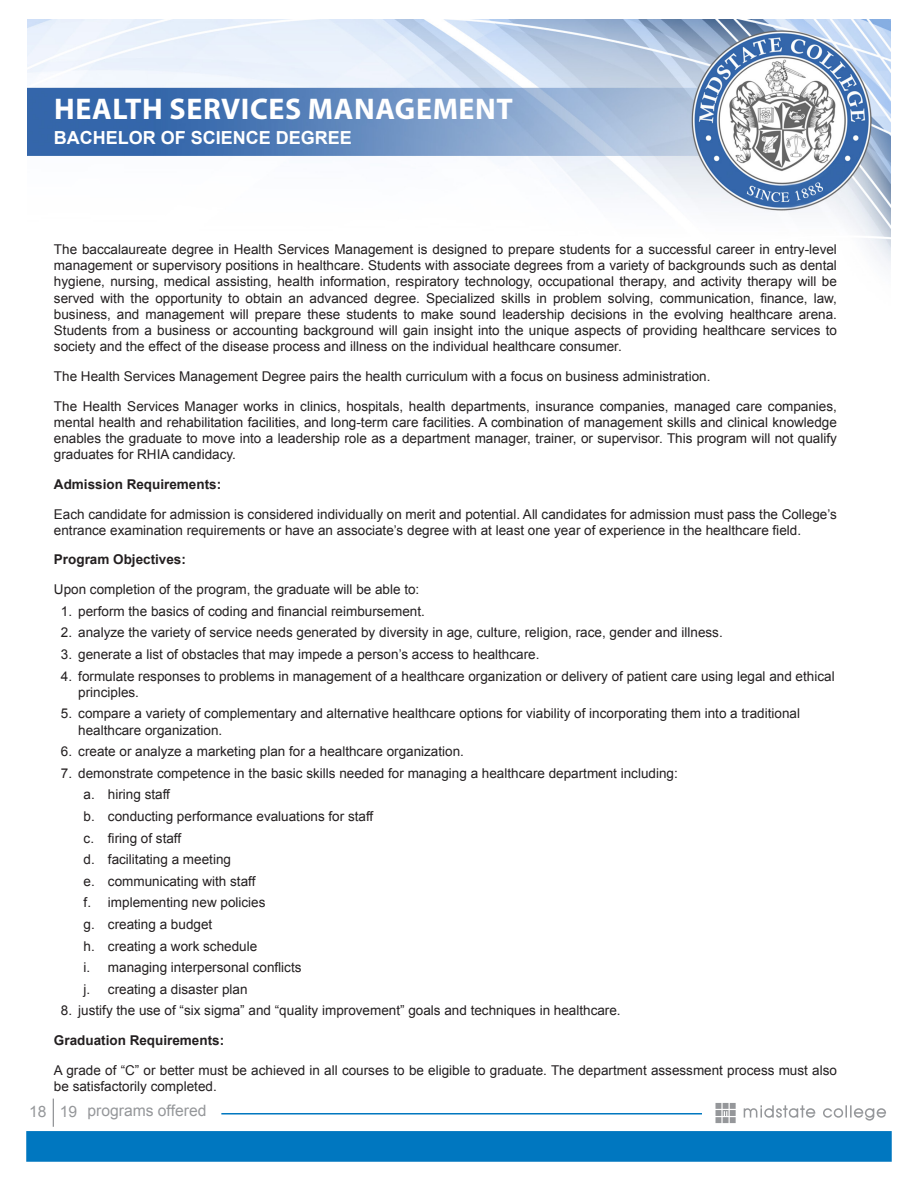
<style>
.page{position:relative;width:918px;height:1188px;background:#fff}
.page>*{position:absolute;margin:0;border:0;box-sizing:border-box;transform-origin:0 0}
.Two_Column_List__Dot{font:700 30px "Myriad Pro";letter-spacing:.02em;color:#fff}
.Two_Column_List__Dot-2{font:700 18px "Arial";color:#fff}
.t1{font:15.6px "Arial";color:#95979a}
.Ordered_List{font:13.5px/16.2px "Arial";color:#231f20}
.Ordered_List__Indent{font:13.5px "Arial";color:#231f20}
.Heading_2{font:700 13.5px "Arial";color:#231f20}
</style>
<div class="page">
<img style="left:27px;top:19px;width:864px;height:1108px">
<div style="left:26px;top:1131px;width:866px;height:31px;background:#0077c0;border:2px solid #0077c0"></div>
<hr style="left:221px;top:1113px;width:481px;height:2px;background:#0077c0">
<svg style="left:716px;top:1103px;width:20px;height:20px"></svg>
<svg style="left:744px;top:1105px;width:142px;height:16px"></svg>
<svg style="left:53px;top:1099px;width:1px;height:28px"></svg>
<p class="Two_Column_List__Dot" style="left:54px;top:89px;width:460px">HEALTH SERVICES MANAGEMENT</p>
<p class="Two_Column_List__Dot-2" style="left:54px;top:126px;width:300px">BACHELOR OF SCIENCE DEGREE</p>
<p class="Ordered_List" style="left:54px;top:241px;width:785px;text-align:justify">The baccalaureate degree in Health Services Management is designed to prepare students for a successful career in entry-level management or supervisory positions in healthcare. Students with associate degrees from a variety of backgrounds such as dental hygiene, nursing, medical assisting, health information, respiratory technology, occupational therapy, and activity therapy will be served with the opportunity to obtain an advanced degree. Specialized skills in problem solving, communication, finance, law, business, and management will prepare these students to make sound leadership decisions in the evolving healthcare arena.<br>Students from a business or accounting background will gain insight into the unique aspects of providing healthcare services to society and the effect of the disease process and illness on the individual healthcare consumer.</p>
<p class="Ordered_List" style="left:54px;top:368px;width:658px">The Health Services Management Degree pairs the health curriculum with a focus on business administration.</p>
<p class="Ordered_List" style="left:54px;top:398px;width:785px;text-align:justify">The Health Services Manager works in clinics, hospitals, health departments, insurance companies, managed care companies, mental health and rehabilitation facilities, and long-term care facilities. A combination of management skills and clinical knowledge enables the graduate to move into a leadership role as a department manager, trainer, or supervisor. This program will not qualify graduates for RHIA candidacy.</p>
<p class="Heading_2" style="left:54px;top:475px;width:169px">Admission Requirements:</p>
<p class="Ordered_List" style="left:54px;top:506px;width:785px">Each candidate for admission is considered individually on merit and potential. All candidates for admission must pass the College’s entrance examination requirements or have an associate’s degree with at least one year of experience in the healthcare field.</p>
<p class="Heading_2" style="left:54px;top:551px;width:134px">Program Objectives:</p>
<p class="Ordered_List" style="left:54px;top:581px;width:367px">Upon completion of the program, the graduate will be able to:</p>
<p class="Ordered_List" style="left:61px;top:603px;width:365px">1. perform the basics of coding and financial reimbursement.</p>
<p class="Ordered_List" style="left:61px;top:625px;width:663px">2. analyze the variety of service needs generated by diversity in age, culture, religion, race, gender and illness.</p>
<p class="Ordered_List" style="left:61px;top:646px;width:480px">3. generate a list of obstacles that may impede a person’s access to healthcare.</p>
<p class="Ordered_List" style="left:78px;top:668px;width:758px;text-indent:-17px">4. formulate responses to problems in management of a healthcare organization or delivery of patient care using legal and ethical principles.</p>
<p class="Ordered_List" style="left:78px;top:706px;width:723px;text-indent:-17px">5. compare a variety of complementary and alternative healthcare options for viability of incorporating them into a traditional healthcare organization.</p>
<p class="Ordered_List" style="left:61px;top:743px;width:405px">6. create or analyze a marketing plan for a healthcare organization.</p>
<p class="Ordered_List" style="left:61px;top:765px;width:618px">7. demonstrate competence in the basic skills needed for managing a healthcare department including:</p>
<p class="Ordered_List__Indent" style="left:84px;top:786px;width:88px">a. hiring staff</p>
<p class="Ordered_List__Indent" style="left:84px;top:807px;width:291px">b. conducting performance evaluations for staff</p>
<p class="Ordered_List__Indent" style="left:84px;top:829px;width:99px">c. firing of staff</p>
<p class="Ordered_List__Indent" style="left:84px;top:851px;width:149px">d. facilitating a meeting</p>
<p class="Ordered_List__Indent" style="left:84px;top:872px;width:173px">e. communicating with staff</p>
<p class="Ordered_List__Indent" style="left:84px;top:894px;width:183px">f. implementing new policies</p>
<p class="Ordered_List__Indent" style="left:84px;top:915px;width:130px">g. creating a budget</p>
<p class="Ordered_List__Indent" style="left:84px;top:937px;width:175px">h. creating a work schedule</p>
<p class="Ordered_List__Indent" style="left:84px;top:959px;width:219px">i. managing interpersonal conflicts</p>
<p class="Ordered_List__Indent" style="left:84px;top:980px;width:165px">j. creating a disaster plan</p>
<p class="Ordered_List" style="left:61px;top:1003px;width:561px">8. justify the use of “six sigma” and “quality improvement” goals and techniques in healthcare.</p>
<p class="Heading_2" style="left:54px;top:1031px;width:172px">Graduation Requirements:</p>
<p class="Ordered_List" style="left:54px;top:1062px;width:785px">A grade of “C” or better must be achieved in all courses to be eligible to graduate. The department assessment process must also be satisfactorily completed.</p>
<p class="t1" style="left:29px;top:1100px;width:179px">18 19 programs offered</p>
</div>
